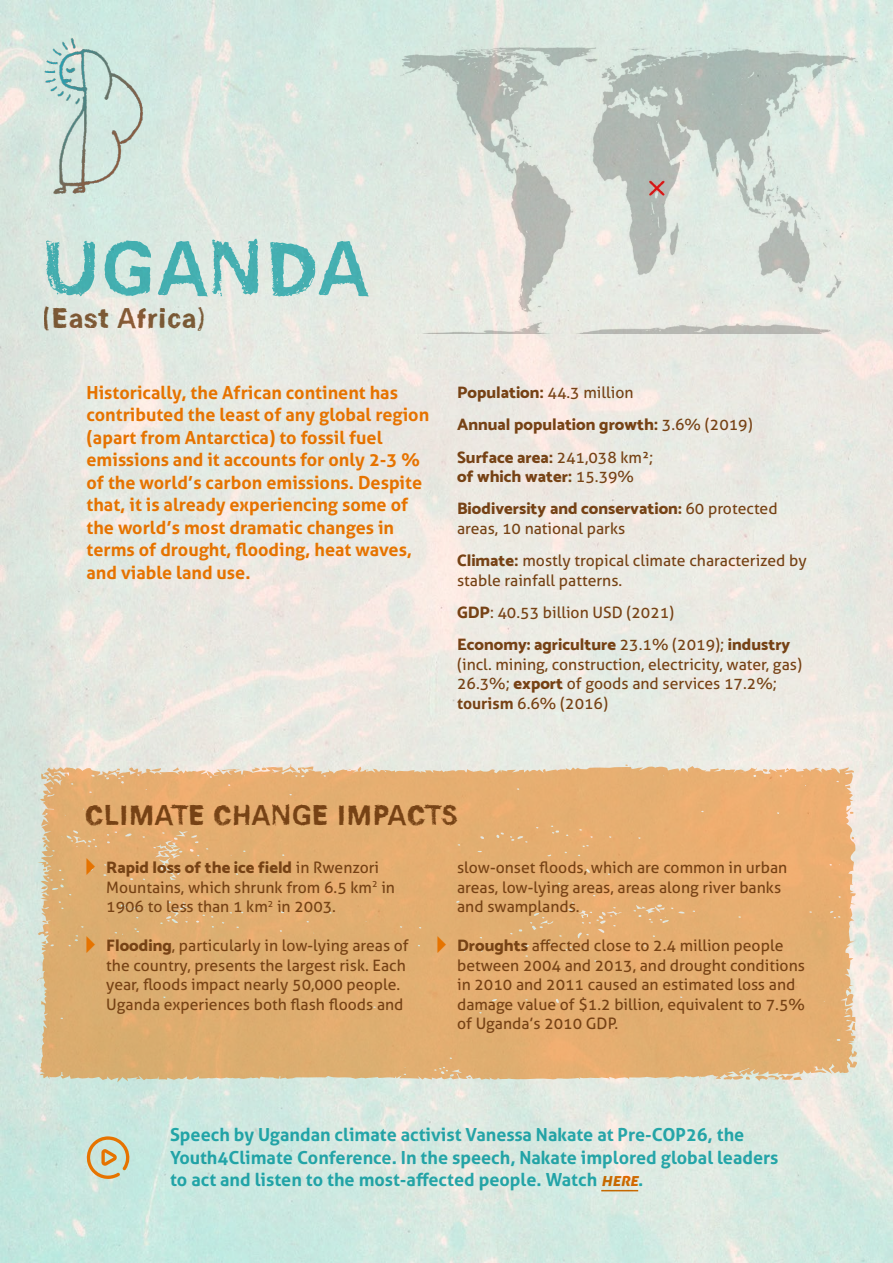
<style>
.page{position:relative;width:893px;height:1263px;background:#fff}
.page>*{position:absolute;margin:0;border:0;box-sizing:border-box;transform-origin:0 0}
.t1{font:700 93px "Unisketch";letter-spacing:.05em;color:#2bb4be}
.t2{font:700 34.5px "Unisketch";letter-spacing:.02em;color:#764215}
.t3{font:700 18px/22.5px "Aller";color:#e67300}
.t4{font:700 18px/22.5px "Aller";color:#2bb4be}
.t5{font:800 16.5px/32.2px "Catamaran";color:#764215}
.t6{font:15.75px/19.5px "Aller";color:#764215}
.s1{font-family:"Catamaran";font-weight:800;font-size:16.5px}
.s2{font-weight:700}
.s3{font-family:"Aller";font-weight:700;font-size:15.75px}
.s4{font-family:"Aller";font-weight:400;font-size:15.75px}
.s5{font-style:italic;color:#e67300}
</style>
<div class="page">
<svg style="left:37px;top:764px;width:823px;height:318px;fill:#e4ae71"></svg>
<img style="left:401px;top:48px;width:457px;height:286px">
<img style="left:0;top:31px;width:191px;height:169px">
<hr style="left:601px;top:1190px;width:37px;height:1px;background:#e67300">
<svg style="left:86px;top:1136px;width:44px;height:43px"></svg>
<svg style="left:87px;top:858px;width:8px;height:17px"></svg>
<svg style="left:87px;top:936px;width:8px;height:17px"></svg>
<svg style="left:437px;top:936px;width:9px;height:17px"></svg>
<h1 class="t1" style="left:42px;top:220px;width:327px">UGANDA</h1>
<h2 class="t2" style="left:42px;top:300px;width:165px">(East Africa)</h2>
<p class="t3" style="left:87px;top:381px;width:344px">Historically, the African continent has contributed the least of any global region (apart from Antarctica) to fossil fuel emissions and it accounts for only 2-3 % of the world’s carbon emissions. Despite that, it is already experiencing some of the world’s most dramatic changes in terms of drought, flooding, heat waves, and viable land use.</p>
<p class="t6" style="left:457px;top:383px;width:178px"><span class="s1">Population</span><span class="s2">:</span> 44.3 million</p>
<p class="t5" style="left:457px;top:408px;width:297px">Annual population growth<span class="s3">:</span> <span class="s4">3.6% (2019)<br></span>Surface area<span class="s3">:</span> <span class="s4">241,038 km²;</span></p>
<p class="t5" style="left:457px;top:460px;width:322px">of which water<span class="s3">:</span> <span class="s4">15.39%<br></span>Biodiversity and conservation: <span class="s4">60 protected</span></p>
<p class="t6" style="left:457px;top:512px;width:351px;line-height:32.2px">areas, 10 national parks<br><span class="s1">Climate</span><span class="s2">:</span> mostly tropical climate characterized by</p>
<p class="t6" style="left:457px;top:564px;width:219px;line-height:32.2px">stable rainfall patterns.<br><span class="s1">GDP</span>: 40.53 billion USD (2021)</p>
<p class="t5" style="left:457px;top:628px;width:335px">Economy: agriculture <span class="s4">23.1% (2019);</span> industry</p>
<p class="t6" style="left:457px;top:654px;width:346px">(incl. mining, construction, electricity, water, gas)<br>26.3%; <span class="s1">export</span> of goods and services 17.2%; <span class="s2">tourism</span> 6.6% (2016)</p>
<h2 class="t2" style="left:84px;top:797px;width:374px">CLIMATE CHANGE IMPACTS</h2>
<p class="t5" style="left:106px;top:851px;width:274px">Rapid loss of the ice field <span class="s4">in Rwenzori</span></p>
<p class="t6" style="left:106px;top:877px;width:290px">Mountains, which shrunk from 6.5 km<sup>2</sup> in<br>1906 to less than 1 km<sup>2</sup> in 2003.</p>
<p class="t6" style="left:106px;top:936px;width:304px"><span class="s1">Flooding</span>, particularly in low-lying areas of the country, presents the largest risk. Each year, floods impact nearly 50,000 people.<br>Uganda experiences both flash floods and</p>
<p class="t6" style="left:457px;top:858px;width:332px">slow-onset floods, which are common in urban areas, low-lying areas, areas along river banks and swamplands.</p>
<p class="t6" style="left:457px;top:936px;width:349px"><span class="s1">Droughts</span> affected close to 2.4 million people between 2004 and 2013, and drought conditions in 2010 and 2011 caused an estimated loss and damage value of $1.2 billion, equivalent to 7.5% of Uganda’s 2010 GDP.</p>
<p class="t4" style="left:170px;top:1123px;width:610px">Speech by Ugandan climate activist Vanessa Nakate at Pre-COP26, the<br>Youth4Climate Conference. In the speech, Nakate implored global leaders to act and listen to the most-affected people. Watch <span class="s5">here</span>.</p>
</div>
